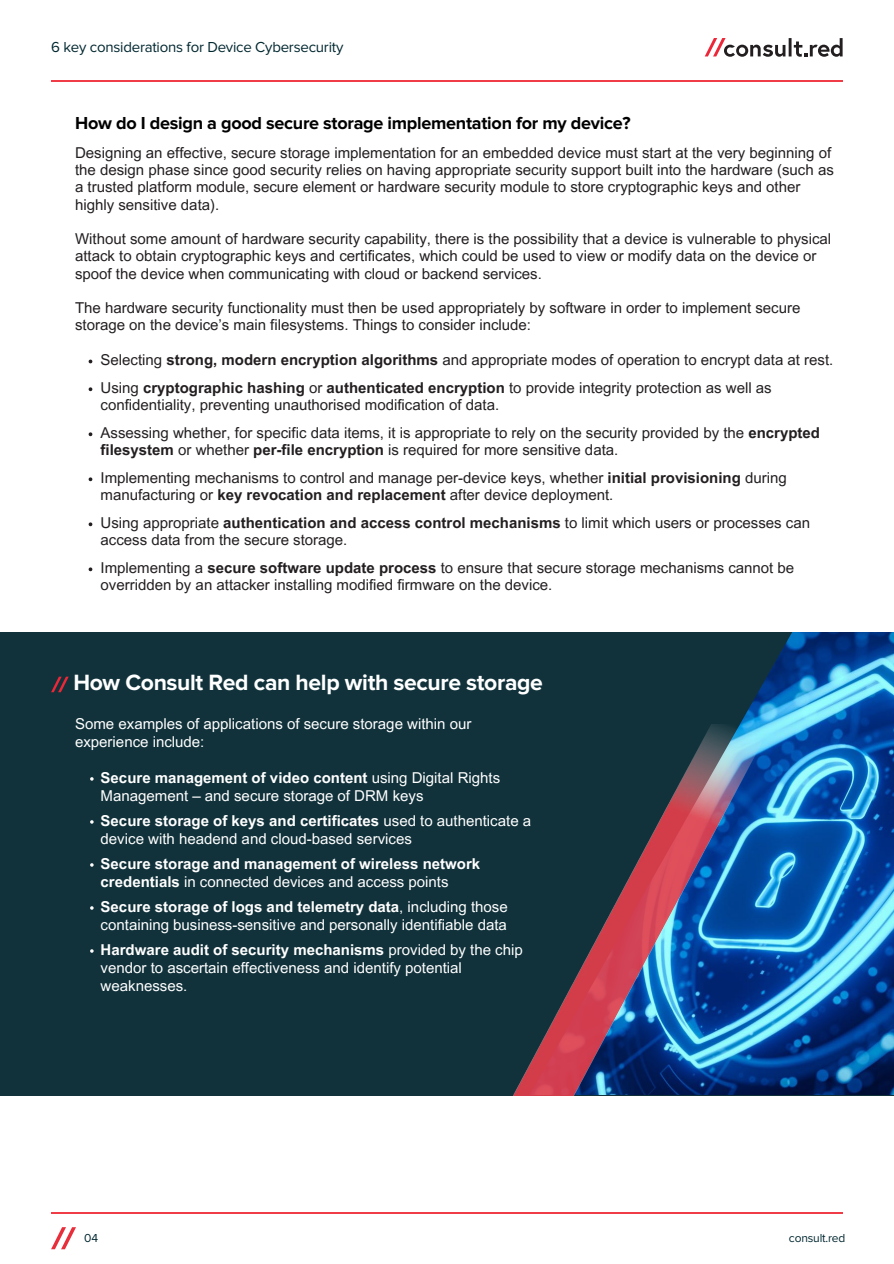
<style>
.page{position:relative;width:894px;height:1264px;background:#fff}
.page>*{position:absolute;margin:0;border:0;box-sizing:border-box;transform-origin:0 0}
.t1{font:700 22.95px "Proxima Nova";letter-spacing:-.015em;color:#fff}
.t2{font:700 18px "Proxima Nova";letter-spacing:-.015em;color:#000}
.t3{font:15px/17.2px "Arial MT Pro";color:#231f20}
.t4{font:15px/18px "Arial MT Pro";color:#fff}
.t5{font:700 15px/18px "Arial MT Pro";color:#fff}
.t6{font:15px "Proxima Nova";letter-spacing:-.015em;color:#00272f}
.t7{font:12px "Proxima Nova";letter-spacing:-.015em;color:#00272f}
.s1{font-weight:700}
.s2{font-weight:400}
</style>
<div class="page">
<hr style="left:51px;top:81px;width:791px;height:1px;background:#ef3c47">
<hr style="left:51px;top:1212px;width:791px;height:1px;background:#ef3c47">
<svg style="left:51px;top:1227px;width:25px;height:22px"></svg>
<svg style="left:704px;top:38px;width:138px;height:19px"></svg>
<div style="left:0;top:632px;width:893px;height:463px;background:#11323b"></div>
<img style="left:740px;top:632px;width:153px;height:462px">
<svg style="left:89px;top:359px;width:3px;height:4px"></svg>
<svg style="left:89px;top:387px;width:3px;height:4px"></svg>
<svg style="left:89px;top:432px;width:3px;height:4px"></svg>
<svg style="left:89px;top:477px;width:3px;height:4px"></svg>
<svg style="left:89px;top:522px;width:3px;height:4px"></svg>
<svg style="left:89px;top:567px;width:3px;height:4px"></svg>
<img style="left:513px;top:724px;width:258px;height:371px">
<svg style="left:51px;top:676px;width:18px;height:16px"></svg>
<svg style="left:90px;top:777px;width:4px;height:3px"></svg>
<svg style="left:90px;top:820px;width:4px;height:3px"></svg>
<svg style="left:90px;top:863px;width:4px;height:3px"></svg>
<svg style="left:90px;top:906px;width:4px;height:3px"></svg>
<svg style="left:90px;top:949px;width:4px;height:3px"></svg>
<h3 class="t6" style="left:51px;top:40px;width:294px">6 key considerations for Device Cybersecurity</h3>
<p class="t2" style="left:75px;top:114px;width:557px">How do I design a good secure storage implementation for my device?</p>
<h2 class="t3" style="left:75px;top:146px;width:760px">Designing an effective, secure storage implementation for an embedded device must start at the very beginning of the design phase since good security relies on having appropriate security support built into the hardware (such as a trusted platform module, secure element or hardware security module to store cryptographic keys and other highly sensitive data).</h2>
<h3 class="t3" style="left:75px;top:232px;width:757px">Without some amount of hardware security capability, there is the possibility that a device is vulnerable to physical attack to obtain cryptographic keys and certificates, which could be used to view or modify data on the device or spoof the device when communicating with cloud or backend services.</h3>
<h3 class="t3" style="left:75px;top:301px;width:726px">The hardware security functionality must then be used appropriately by software in order to implement secure storage on the device’s main filesystems. Things to consider include:</h3>
<h3 class="t3" style="left:101px;top:353px;width:734px">Selecting <span class="s1">strong, modern encryption algorithms</span> and appropriate modes of operation to encrypt data at rest.</h3>
<p class="t3" style="left:101px;top:380px;width:672px">Using <span class="s1">cryptographic hashing</span> or <span class="s1">authenticated encryption</span> to provide integrity protection as well as confidentiality, preventing unauthorised modification of data.</p>
<p class="t3" style="left:101px;top:425px;width:720px">Assessing whether, for specific data items, it is appropriate to rely on the security provided by the <span class="s1">encrypted filesystem</span> or whether <span class="s1">per-file encryption</span> is required for more sensitive data.</p>
<p class="t3" style="left:101px;top:470px;width:687px">Implementing mechanisms to control and manage per-device keys, whether <span class="s1">initial provisioning</span> during manufacturing or <span class="s1">key revocation and replacement</span> after device deployment.</p>
<p class="t3" style="left:101px;top:515px;width:710px">Using appropriate <span class="s1">authentication and access control mechanisms</span> to limit which users or processes can access data from the secure storage.</p>
<p class="t3" style="left:101px;top:560px;width:695px">Implementing a <span class="s1">secure software update process</span> to ensure that secure storage mechanisms cannot be overridden by an attacker installing modified firmware on the device.</p>
<p class="t1" style="left:73px;top:672px;width:471px">How Consult Red can help with secure storage</p>
<p class="t4" style="left:75px;top:716px;width:397px">Some examples of applications of secure storage within our experience include:</p>
<p class="t4" style="left:101px;top:770px;width:401px"><span class="s1">Secure management of video content</span> using Digital Rights<br>Management – and secure storage of DRM keys</p>
<p class="t4" style="left:101px;top:813px;width:432px"><span class="s1">Secure storage of keys and certificates</span> used to authenticate a device with headend and cloud-based services</p>
<p class="t5" style="left:101px;top:856px;width:381px">Secure storage and management of wireless network credentials <span class="s2">in connected devices and access points</span></p>
<p class="t4" style="left:101px;top:899px;width:408px"><span class="s1">Secure storage of logs and telemetry data</span>, including those containing business-sensitive and personally identifiable data</p>
<p class="t4" style="left:101px;top:942px;width:423px"><span class="s1">Hardware audit of security mechanisms</span> provided by the chip vendor to ascertain effectiveness and identify potential weaknesses.</p>
<h1 class="t7" style="left:84px;top:1231px;width:15px">04</h1>
<p class="t7" style="left:788px;top:1232px;width:58px">consult.red</p>
</div>
